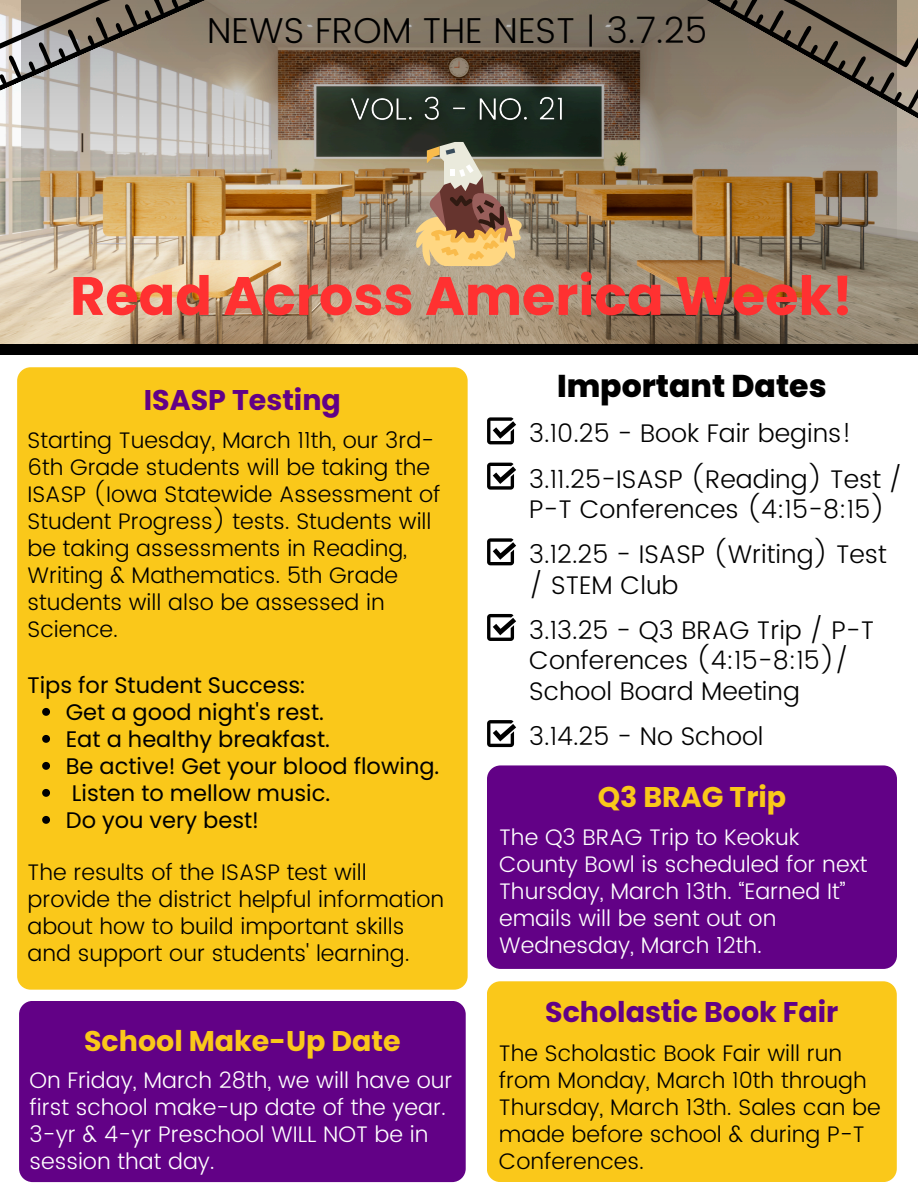
<style>
.page{position:relative;width:918px;height:1188px;background:#fff}
.page>*{position:absolute;margin:0;border:0;box-sizing:border-box;transform-origin:0 0}
.t1{font:700 54px "Poppins";color:#ff3131}
.t2{font:300 36px "Poppins";color:#000}
.t3{font:800 31.5px "Poppins";color:#000}
.t4{font:700 28.5px "Poppins";color:#620186}
.t5{font:700 28.5px "Poppins";color:#fac81a}
.t6{font:300 25.5px/30.3px "Poppins";color:#000}
.t7{font:300 22.5px/27px "Poppins";color:#000}
.t8{font:300 22.5px/27px "Poppins";color:#fff}
.t9{font:22.5px "Poppins";color:#000}
</style>
<div class="page">
<img style="left:0;top:102px;width:918px;height:243px">
<div style="left:17px;top:367px;width:451px;height:623px;background:#fac81a;border-radius:13px"></div>
<div style="left:19px;top:1001px;width:447px;height:181px;background:#620186;border-radius:13px"></div>
<img style="left:21px;top:0;width:876px;height:250px">
<div style="left:0;top:345px;width:918px;height:10px;background:#000"></div>
<svg style="left:0;top:0;width:282px;height:102px;background:#9a9287"></svg>
<svg style="left:631px;top:0;width:287px;height:122px;background:#7e7263"></svg>
<svg style="left:410px;top:142px;width:116px;height:130px;background:#ab926f"></svg>
<div style="left:487px;top:765px;width:410px;height:204px;background:#620186;border-radius:13px"></div>
<svg style="left:487px;top:417px;width:29px;height:27px"></svg>
<svg style="left:487px;top:463px;width:29px;height:27px"></svg>
<img style="left:341px;top:86px;width:230px;height:51px">
<svg style="left:42px;top:708px;width:8px;height:8px"></svg>
<svg style="left:42px;top:735px;width:8px;height:8px"></svg>
<svg style="left:42px;top:762px;width:8px;height:8px"></svg>
<svg style="left:42px;top:789px;width:8px;height:8px"></svg>
<svg style="left:42px;top:816px;width:8px;height:8px"></svg>
<svg style="left:487px;top:538px;width:29px;height:27px"></svg>
<svg style="left:487px;top:614px;width:29px;height:27px"></svg>
<svg style="left:487px;top:720px;width:29px;height:27px"></svg>
<div style="left:487px;top:981px;width:410px;height:201px;background:#fac81a;border-radius:13px"></div>
<p class="t2" style="left:207px;top:9px;width:502px">NEWS FROM THE NEST | 3.7.25</p>
<h4 class="t1" style="left:70px;top:258px;width:784px">Read Across America Week!</h4>
<p class="t4" style="left:144px;top:380px;width:199px">ISASP Testing</p>
<h2 class="t7" style="left:28px;top:427px;width:415px">Starting Tuesday, March 11th, our 3rd-<br>6th Grade students will be taking the<br>ISASP (Iowa Statewide Assessment of<br>Student Progress) tests. Students will be taking assessments in Reading,<br>Writing &amp; Mathematics. 5th Grade students will also be assessed in<br>Science.</h2>
<p class="t9" style="left:28px;top:670px;width:279px">Tips for Student Success:</p>
<p class="t9" style="left:66px;top:697px;width:260px">Get a good night's rest.</p>
<h1 class="t9" style="left:66px;top:724px;width:266px">Eat a healthy breakfast.</h1>
<p class="t9" style="left:66px;top:751px;width:375px">Be active! Get your blood flowing.</p>
<h4 class="t9" style="left:72px;top:778px;width:260px">Listen to mellow music.</h4>
<p class="t9" style="left:66px;top:805px;width:195px">Do you very best!</p>
<p class="t7" style="left:28px;top:859px;width:418px">The results of the ISASP test will provide the district helpful information about how to build important skills and support our students' learning.</p>
<p class="t5" style="left:84px;top:1021px;width:318px">School Make-Up Date</p>
<p class="t8" style="left:29px;top:1067px;width:425px">On Friday, March 28th, we will have our first school make-up date of the year.<br>3-yr &amp; 4-yr Preschool WILL NOT be in session that day.</p>
<p class="t3" style="left:557px;top:364px;width:271px">Important Dates</p>
<p class="t6" style="left:529px;top:418px;width:324px">3.10.25 - Book Fair begins!</p>
<p class="t6" style="left:529px;top:464px;width:375px">3.11.25-ISASP (Reading) Test /<br>P-T Conferences (4:15-8:15)</p>
<p class="t6" style="left:529px;top:539px;width:359px">3.12.25 - ISASP (Writing) Test / STEM Club</p>
<h4 class="t6" style="left:529px;top:615px;width:347px">3.13.25 - Q3 BRAG Trip / P-T<br>Conferences (4:15-8:15)/<br>School Board Meeting</h4>
<p class="t6" style="left:529px;top:721px;width:236px">3.14.25 - No School</p>
<p class="t5" style="left:598px;top:777px;width:190px">Q3 BRAG Trip</p>
<p class="t8" style="left:499px;top:824px;width:370px">The Q3 BRAG Trip to Keokuk<br>County Bowl is scheduled for next<br>Thursday, March 13th. “Earned It” emails will be sent out on<br>Wednesday, March 12th.</p>
<h5 class="t4" style="left:545px;top:993px;width:295px">Scholastic Book Fair</h5>
<p class="t7" style="left:499px;top:1039px;width:383px">The Scholastic Book Fair will run from Monday, March 10th through<br>Thursday, March 13th. Sales can be made before school &amp; during P-T<br>Conferences.</p>
</div>
